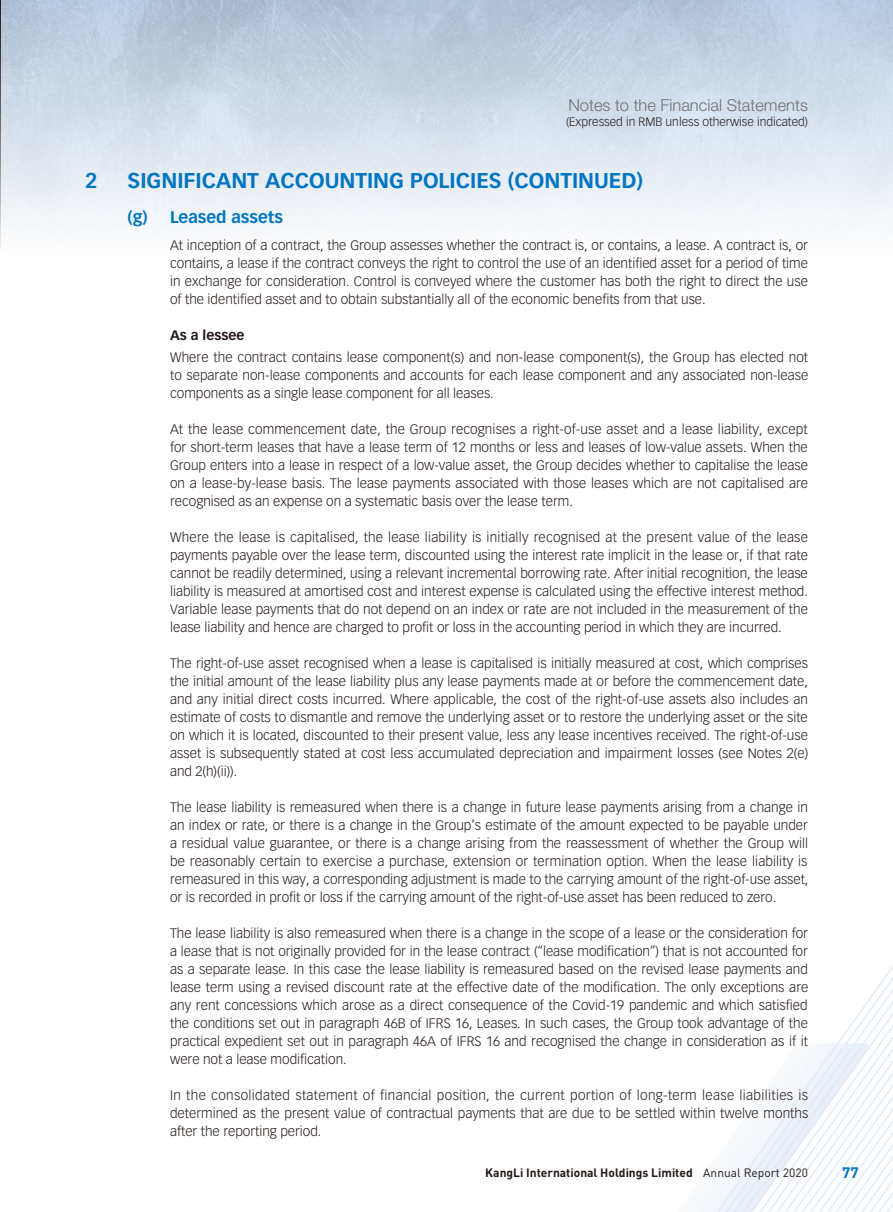
<style>
.page{position:relative;width:893px;height:1212px;background:#fff}
.page>*{position:absolute;margin:0;border:0;box-sizing:border-box;transform-origin:0 0}
.t1{font:700 21px "Vectora LT Std";color:#0075c1}
.t2{font:300 16.5px "Helvetica Neue LT Std";color:#727272}
.t3{font:700 16.5px "Vectora LT Std";color:#0075c1}
.t4{font:700 15px "DIN Pro";color:#0075c1}
.t5{font:300 13.5px/18px "Vectora LT Std";color:#231916;text-align:justify}
.t6{font:700 13.5px "Vectora LT Std";color:#231916}
.t7{font:700 12px "DIN Pro";color:#231916}
.t8{font:300 12px "Vectora LT Std";color:#231916}
.s1{font-weight:400}
</style>
<div class="page">
<img style="left:701px;top:966px;width:192px;height:246px">
<img style="left:0;top:0;width:893px;height:247px">
<p class="t2" style="left:568px;top:95px;width:241px">Notes to the Financial Statements</p>
<p class="t8" style="left:566px;top:114px;width:243px">(Expressed in RMB unless otherwise indicated)</p>
<h1 class="t1" style="left:85px;top:167px;width:14px">2</h1>
<h1 class="t1" style="left:128px;top:167px;width:517px">SIGNIFICANT ACCOUNTING POLICIES (CONTINUED)</h1>
<p class="t3" style="left:128px;top:207px;width:157px">(g) Leased assets</p>
<p class="t5" style="left:170px;top:236px;width:639px">At inception of a contract, the Group assesses whether the contract is, or contains, a lease. A contract is, or contains, a lease if the contract conveys the right to control the use of an identified asset for a period of time in exchange for consideration. Control is conveyed where the customer has both the right to direct the use of the identified asset and to obtain substantially all of the economic benefits from that use.</p>
<p class="t6" style="left:170px;top:327px;width:76px">As a lessee</p>
<p class="t5" style="left:170px;top:348px;width:640px">Where the contract contains lease component(s) and non-lease component(s), the Group has elected not to separate non-lease components and accounts for each lease component and any associated non-lease components as a single lease component for all leases.</p>
<p class="t5" style="left:170px;top:420px;width:640px">At the lease commencement date, the Group recognises a right-of-use asset and a lease liability, except for short-term leases that have a lease term of 12 months or less and leases of low-value assets. When the Group enters into a lease in respect of a low-value asset, the Group decides whether to capitalise the lease on a lease-by-lease basis. The lease payments associated with those leases which are not capitalised are recognised as an expense on a systematic basis over the lease term.</p>
<p class="t5" style="left:170px;top:528px;width:639px">Where the lease is capitalised, the lease liability is initially recognised at the present value of the lease payments payable over the lease term, discounted using the interest rate implicit in the lease or, if that rate cannot be readily determined, using a relevant incremental borrowing rate. After initial recognition, the lease liability is measured at amortised cost and interest expense is calculated using the effective interest method.<br>Variable lease payments that do not depend on an index or rate are not included in the measurement of the lease liability and hence are charged to profit or loss in the accounting period in which they are incurred.</p>
<p class="t5" style="left:170px;top:654px;width:640px">The right-of-use asset recognised when a lease is capitalised is initially measured at cost, which comprises the initial amount of the lease liability plus any lease payments made at or before the commencement date, and any initial direct costs incurred. Where applicable, the cost of the right-of-use assets also includes an estimate of costs to dismantle and remove the underlying asset or to restore the underlying asset or the site on which it is located, discounted to their present value, less any lease incentives received. The right-of-use asset is subsequently stated at cost less accumulated depreciation and impairment losses (see Notes 2(e) and 2(h)(ii)).</p>
<p class="t5" style="left:170px;top:798px;width:640px">The lease liability is remeasured when there is a change in future lease payments arising from a change in an index or rate, or there is a change in the Group’s estimate of the amount expected to be payable under a residual value guarantee, or there is a change arising from the reassessment of whether the Group will be reasonably certain to exercise a purchase, extension or termination option. When the lease liability is remeasured in this way, a corresponding adjustment is made to the carrying amount of the right-of-use asset, or is recorded in profit or loss if the carrying amount of the right-of-use asset has been reduced to zero.</p>
<p class="t5" style="left:170px;top:924px;width:640px">The lease liability is also remeasured when there is a change in the scope of a lease or the consideration for a lease that is not originally provided for in the lease contract (“lease modification”) that is not accounted for as a separate lease. In this case the lease liability is remeasured based on the revised lease payments and lease term using a revised discount rate at the effective date of the modification. The only exceptions are any rent concessions which arose as a direct consequence of the Covid-19 pandemic and which satisfied the conditions set out in paragraph 46B of IFRS 16, Leases. In such cases, the Group took advantage of the practical expedient set out in paragraph 46A of IFRS 16 and recognised the change in consideration as if it were not a lease modification.</p>
<p class="t5" style="left:170px;top:1086px;width:640px">In the consolidated statement of financial position, the current portion of long-term lease liabilities is determined as the present value of contractual payments that are due to be settled within twelve months after the reporting period.</p>
<p class="t7" style="left:485px;top:1164px;width:324px">KangLi International Holdings Limited <span class="s1">Annual Report 2020</span></p>
<p class="t4" style="left:842px;top:1162px;width:18px">77</p>
</div>
